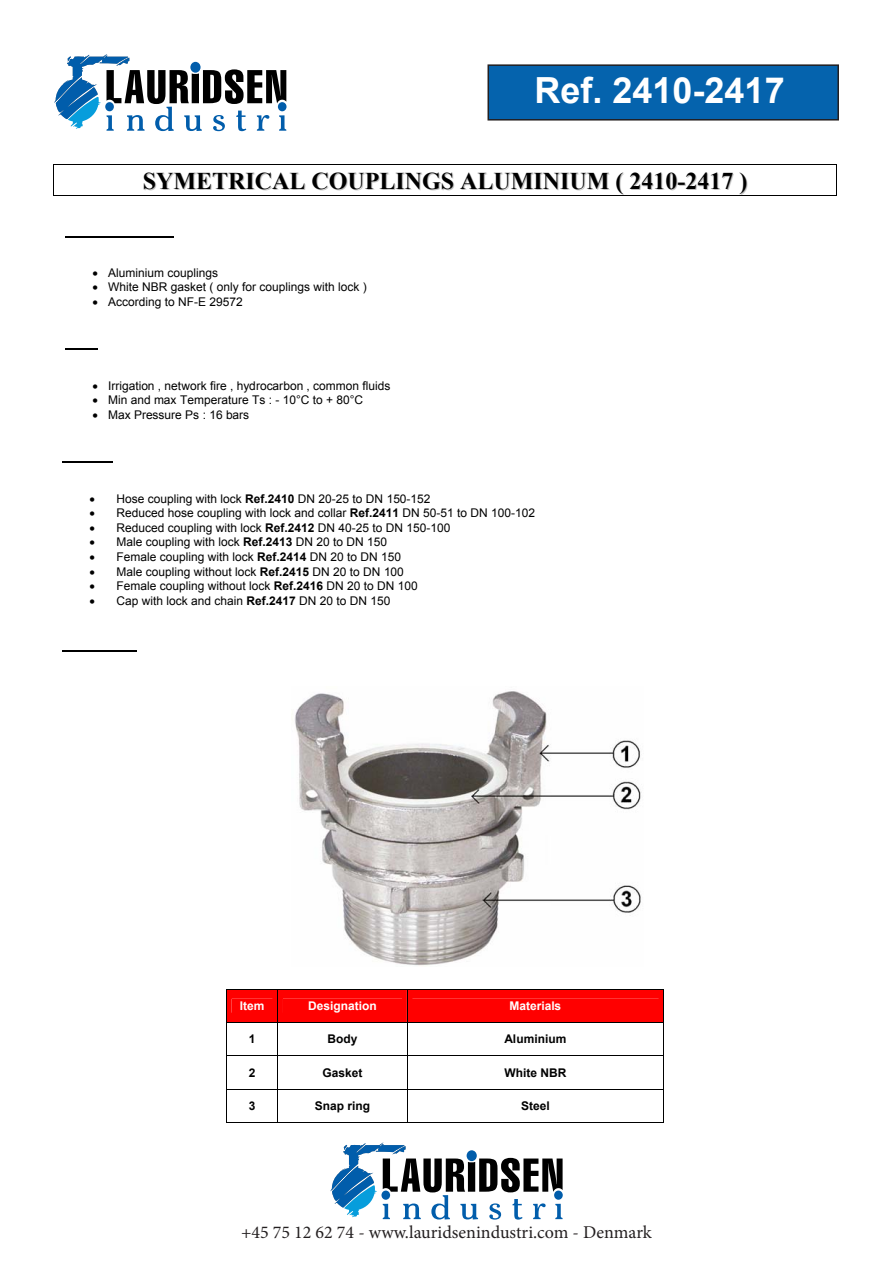
<style>
.page{position:relative;width:893px;height:1263px;background:#fff}
.page>*{position:absolute;margin:0;border:0;box-sizing:border-box;transform-origin:0 0}
.t1{font:700 36px "Arial";color:#fff}
.t2{font:700 36px "Times New Roman";color:#fff}
.t3{font:700 24px "Times New Roman";color:#000}
.t4{font:18px "Minion Pro";color:#231f20}
.t5{font:12px "Arial";color:#000}
.t6{font:700 12px "Arial";color:#000}
.t7{font:700 12px "Arial";color:#fff}
.s1{color:#c0c0c0}
.s2{font-weight:700}
</style>
<div class="page">
<hr style="left:54px;top:164px;width:783px;height:1px;background:#000">
<hr style="left:54px;top:195px;width:783px;height:1px;background:#000">
<hr style="left:54px;top:165px;width:1px;height:30px;background:#000">
<hr style="left:836px;top:165px;width:1px;height:30px;background:#000">
<img style="left:294px;top:691px;width:348px;height:275px">
<hr style="left:65px;top:236px;width:108px;height:1px;background:#000">
<hr style="left:65px;top:349px;width:32px;height:1px;background:#000">
<hr style="left:62px;top:462px;width:51px;height:1px;background:#000">
<hr style="left:62px;top:650px;width:75px;height:2px;background:#000">
<div style="left:227px;top:989px;width:436px;height:33px;background:#f00"></div>
<hr style="left:226px;top:989px;width:1px;height:33px;background:#000">
<hr style="left:277px;top:989px;width:1px;height:33px;background:#000">
<hr style="left:407px;top:989px;width:1px;height:33px;background:#000">
<hr style="left:663px;top:989px;width:1px;height:33px;background:#000">
<hr style="left:226px;top:1022px;width:438px;height:1px;background:#000">
<hr style="left:226px;top:1023px;width:1px;height:32px;background:#000">
<hr style="left:277px;top:1023px;width:1px;height:32px;background:#000">
<hr style="left:407px;top:1023px;width:1px;height:32px;background:#000">
<hr style="left:663px;top:1023px;width:1px;height:32px;background:#000">
<hr style="left:226px;top:1055px;width:438px;height:1px;background:#000">
<hr style="left:226px;top:1056px;width:1px;height:33px;background:#000">
<hr style="left:277px;top:1056px;width:1px;height:33px;background:#000">
<hr style="left:407px;top:1056px;width:1px;height:33px;background:#000">
<hr style="left:663px;top:1056px;width:1px;height:33px;background:#000">
<hr style="left:226px;top:1089px;width:438px;height:1px;background:#000">
<hr style="left:226px;top:1089px;width:1px;height:34px;background:#000">
<hr style="left:226px;top:1122px;width:51px;height:1px;background:#000">
<hr style="left:277px;top:1089px;width:1px;height:34px;background:#000">
<hr style="left:278px;top:1122px;width:129px;height:1px;background:#000">
<hr style="left:407px;top:1089px;width:1px;height:34px;background:#000">
<hr style="left:408px;top:1122px;width:255px;height:1px;background:#000">
<hr style="left:663px;top:1089px;width:1px;height:34px;background:#000">
<div style="left:488px;top:65px;width:350px;height:55px;background:#0563ad"></div>
<div style="left:487px;top:64px;width:352px;height:57px;border:2px solid #231f20"></div>
<svg style="left:330px;top:1142px;width:233px;height:77px"></svg>
<svg style="left:54px;top:54px;width:232px;height:77px"></svg>
<p class="t2" style="left:603px;top:62px;width:163px">REF. 2410</p>
<h1 class="t1" style="left:534px;top:66px;width:252px">Ref. 2410-2417</h1>
<p class="t3" style="left:143px;top:164px;width:606px">SY<span class="s1">M</span>ETRICAL C<span class="s1">O</span>UPLIN<span class="s1">G</span>S ALU<span class="s1">M</span>INIU<span class="s1">M</span> ( 2410-2417 )</p>
<p class="t5" style="left:92px;top:265px;width:127px">• Aluminium couplings</p>
<p class="t5" style="left:92px;top:279px;width:276px">• White NBR gasket ( only for couplings with lock )</p>
<p class="t5" style="left:92px;top:294px;width:152px">• According to NF-E 29572</p>
<p class="t5" style="left:92px;top:378px;width:300px">• Irrigation , network fire , hydrocarbon , common fluids</p>
<p class="t5" style="left:92px;top:392px;width:272px">• Min and max Temperature Ts : - 10°C to + 80°C</p>
<p class="t5" style="left:92px;top:407px;width:158px">• Max Pressure Ps : 16 bars</p>
<p class="t5" style="left:89px;top:490px;width:343px">• Hose coupling with lock <span class="s2">Ref.2410</span> DN 20-25 to DN 150-152</p>
<p class="t5" style="left:89px;top:505px;width:447px">• Reduced hose coupling with lock and collar <span class="s2">Ref.2411</span> DN 50-51 to DN 100-102</p>
<p class="t5" style="left:89px;top:520px;width:363px">• Reduced coupling with lock <span class="s2">Ref.2412</span> DN 40-25 to DN 150-100</p>
<p class="t5" style="left:89px;top:534px;width:299px">• Male coupling with lock <span class="s2">Ref.2413</span> DN 20 to DN 150</p>
<p class="t5" style="left:89px;top:549px;width:313px">• Female coupling with lock <span class="s2">Ref.2414</span> DN 20 to DN 150</p>
<p class="t5" style="left:89px;top:564px;width:316px">• Male coupling without lock <span class="s2">Ref.2415</span> DN 20 to DN 100</p>
<p class="t5" style="left:89px;top:578px;width:330px">• Female coupling without lock <span class="s2">Ref.2416</span> DN 20 to DN 100</p>
<p class="t5" style="left:89px;top:593px;width:303px">• Cap with lock and chain <span class="s2">Ref.2417</span> DN 20 to DN 150</p>
<p class="t7" style="left:240px;top:998px;width:26px">Item</p>
<p class="t7" style="left:308px;top:998px;width:70px">Designation</p>
<p class="t7" style="left:509px;top:998px;width:53px">Materials</p>
<p class="t6" style="left:249px;top:1031px;width:8px">1</p>
<p class="t6" style="left:327px;top:1031px;width:32px">Body</p>
<p class="t6" style="left:504px;top:1031px;width:63px">Aluminium</p>
<p class="t6" style="left:249px;top:1064px;width:8px">2</p>
<p class="t6" style="left:322px;top:1064px;width:42px">Gasket</p>
<p class="t6" style="left:504px;top:1064px;width:63px">White NBR</p>
<p class="t6" style="left:249px;top:1098px;width:8px">3</p>
<p class="t6" style="left:315px;top:1098px;width:57px">Snap ring</p>
<p class="t6" style="left:521px;top:1098px;width:30px">Steel</p>
<h3 class="t4" style="left:241px;top:1220px;width:412px">+45 75 12 62 74 - www.lauridsenindustri.com - Denmark</h3>
</div>
